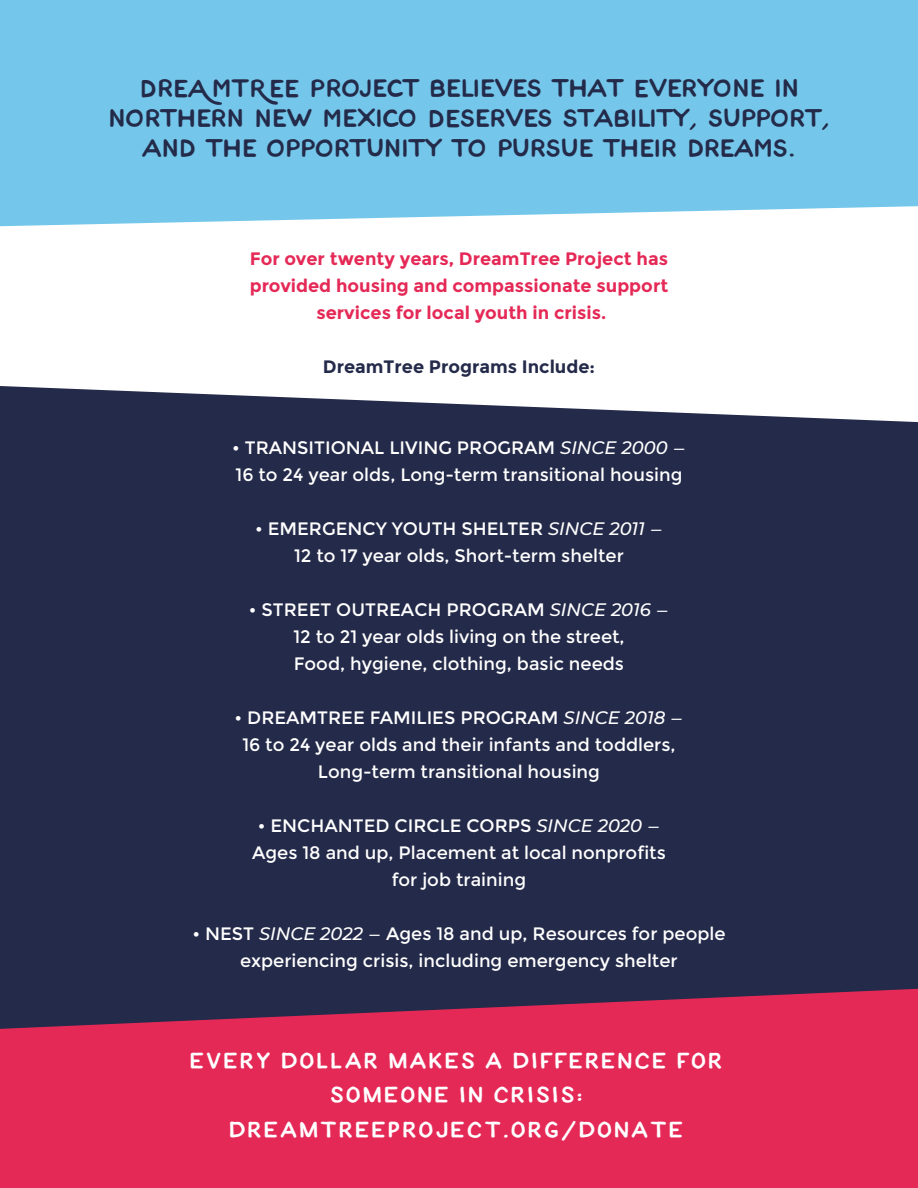
<style>
.page{position:relative;width:918px;height:1188px;background:#fff}
.page>*{position:absolute;margin:0;border:0;box-sizing:border-box;transform-origin:0 0}
.t1{font:21px/30px "Oak&Ash";color:#242a49;text-align:center}
.t2{font:700 21px/34.5px "Aldi";color:#fff;text-align:center}
.t3{font:18px/27px "Montserrat";color:#fff;text-align:center}
.t4{font:700 18px/27px "Montserrat";color:#e52957}
.t5{font:700 18px "Montserrat";color:#242a49}
.s1{font-weight:500;font-style:italic}
</style>
<div class="page">
<div style="left:0;top:386px;width:918px;height:603px;background:#242a49"></div>
<svg style="left:0;top:989px;width:918px;height:199px;background:#d12955"></svg>
<div style="left:0;top:0;width:918px;height:226px;background:#74c7ea"></div>
<p class="t1" style="left:109px;top:76px;width:723px">DREAMTREE PROJECT BELIEVES THAT EVERYONE IN<br>NORTHERN NEW MEXICO DESERVES STABILITY, SUPPORT,<br>AND THE OPPORTUNITY TO PURSUE THEIR DREAMS.</p>
<p class="t4" style="left:250px;top:245px;width:420px">For over twenty years, DreamTree Project has provided housing and compassionate support</p>
<p class="t4" style="left:316px;top:299px;width:291px">services for local youth in crisis.</p>
<p class="t5" style="left:323px;top:356px;width:274px">DreamTree Programs Include:</p>
<p class="t3" style="left:232px;top:434px;width:455px">• TRANSITIONAL LIVING PROGRAM <span class="s1">SINCE 2000</span> —</p>
<p class="t3" style="left:236px;top:461px;width:448px">16 to 24 year olds, Long-term transitional housing</p>
<p class="t3" style="left:255px;top:515px;width:409px">• EMERGENCY YOUTH SHELTER <span class="s1">SINCE 2011</span> —</p>
<p class="t3" style="left:294px;top:542px;width:331px">12 to 17 year olds, Short-term shelter</p>
<p class="t3" style="left:249px;top:596px;width:422px">• STREET OUTREACH PROGRAM <span class="s1">SINCE 2016</span> —</p>
<p class="t3" style="left:293px;top:623px;width:333px;text-align:left">12 to 21 year olds living on the street,<br>Food, hygiene, clothing, basic needs</p>
<p class="t3" style="left:235px;top:704px;width:450px">• DREAMTREE FAMILIES PROGRAM <span class="s1">SINCE 2018</span> —</p>
<p class="t3" style="left:242px;top:731px;width:435px">16 to 24 year olds and their infants and toddlers,</p>
<p class="t3" style="left:318px;top:758px;width:284px">Long-term transitional housing</p>
<p class="t3" style="left:258px;top:812px;width:404px">• ENCHANTED CIRCLE CORPS <span class="s1">SINCE 2020</span> —</p>
<p class="t3" style="left:252px;top:839px;width:415px">Ages 18 and up, Placement at local nonprofits for job training</p>
<p class="t3" style="left:192px;top:920px;width:535px">• NEST <span class="s1">SINCE 2022</span> — Ages 18 and up, Resources for people experiencing crisis, including emergency shelter</p>
<p class="t2" style="left:189px;top:1043px;width:536px">EVERY DOLLAR MAKES A DIFFERENCE FOR<br>SOMEONE IN CRISIS:</p>
<p class="t2" style="left:228px;top:1112px;width:458px">DREAMTREEPROJECt.ORG/DONATE</p>
</div>
